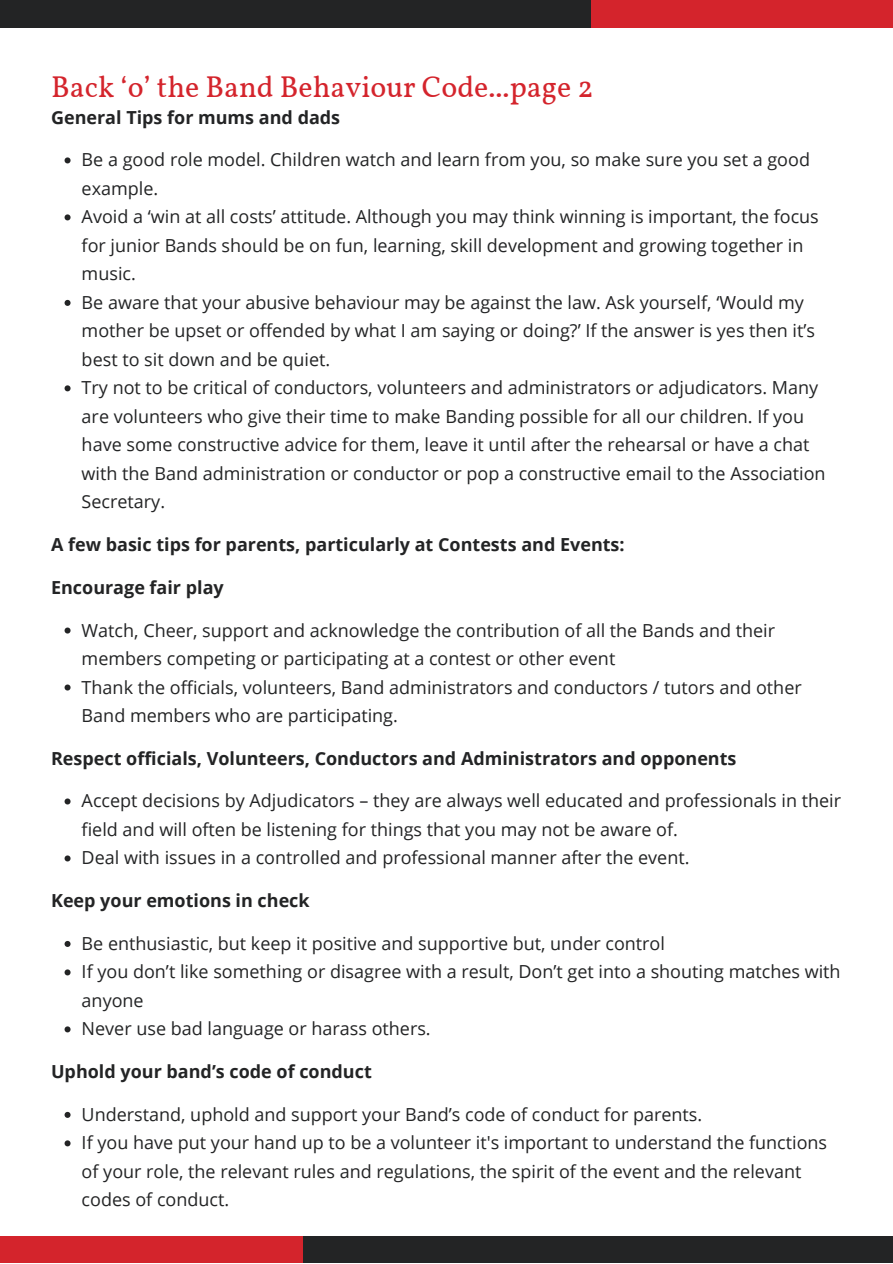
<style>
.page{position:relative;width:893px;height:1264px;background:#fff}
.page>*{position:absolute;margin:0;border:0;box-sizing:border-box;transform-origin:0 0}
.t1{font:30px "Vollkorn";color:#d4242c}
.t2{font:18px/28.5px "Open Sans";color:#232425}
.t3{font:700 18px "Open Sans";color:#232425}
</style>
<div class="page">
<div style="left:0;top:0;width:590px;height:27px;background:#232425"></div>
<div style="left:303px;top:1236px;width:589px;height:26px;background:#232425"></div>
<div style="left:590px;top:0;width:302px;height:28px;background:#d4242c"></div>
<div style="left:0;top:1235px;width:302px;height:27px;background:#d4242c"></div>
<svg style="left:65px;top:157px;width:6px;height:6px"></svg>
<svg style="left:65px;top:214px;width:6px;height:6px"></svg>
<svg style="left:65px;top:300px;width:6px;height:6px"></svg>
<svg style="left:65px;top:385px;width:6px;height:6px"></svg>
<svg style="left:65px;top:627px;width:6px;height:6px"></svg>
<svg style="left:65px;top:684px;width:6px;height:6px"></svg>
<svg style="left:65px;top:798px;width:6px;height:6px"></svg>
<svg style="left:65px;top:855px;width:6px;height:6px"></svg>
<svg style="left:65px;top:941px;width:6px;height:5px"></svg>
<svg style="left:65px;top:969px;width:6px;height:6px"></svg>
<svg style="left:65px;top:1026px;width:6px;height:6px"></svg>
<svg style="left:65px;top:1111px;width:6px;height:6px"></svg>
<svg style="left:65px;top:1140px;width:6px;height:6px"></svg>
<p class="t1" style="left:51px;top:68px;width:544px">Back ‘o’ the Band Behaviour Code...page 2</p>
<p class="t3" style="left:51px;top:104px;width:290px">General Tips for mums and dads</p>
<p class="t2" style="left:82px;top:145px;width:729px">Be a good role model. Children watch and learn from you, so make sure you set a good example.</p>
<p class="t2" style="left:82px;top:202px;width:738px">Avoid a ‘win at all costs’ attitude. Although you may think winning is important, the focus for junior Bands should be on fun, learning, skill development and growing together in music.</p>
<p class="t2" style="left:82px;top:288px;width:734px">Be aware that your abusive behaviour may be against the law. Ask yourself, ‘Would my mother be upset or offended by what I am saying or doing?’ If the answer is yes then it’s best to sit down and be quiet.</p>
<p class="t2" style="left:82px;top:373px;width:745px">Try not to be critical of conductors, volunteers and administrators or adjudicators. Many are volunteers who give their time to make Banding possible for all our children. If you have some constructive advice for them, leave it until after the rehearsal or have a chat with the Band administration or conductor or pop a constructive email to the Association Secretary.</p>
<p class="t3" style="left:51px;top:532px;width:575px">A few basic tips for parents, particularly at Contests and Events:</p>
<p class="t3" style="left:51px;top:574px;width:174px">Encourage fair play</p>
<p class="t2" style="left:82px;top:615px;width:695px">Watch, Cheer, support and acknowledge the contribution of all the Bands and their members competing or participating at a contest or other event</p>
<p class="t2" style="left:82px;top:672px;width:721px">Thank the officials, volunteers, Band administrators and conductors / tutors and other<br>Band members who are participating.</p>
<p class="t3" style="left:51px;top:745px;width:687px">Respect officials, Volunteers, Conductors and Administrators and opponents</p>
<p class="t2" style="left:82px;top:786px;width:761px">Accept decisions by Adjudicators – they are always well educated and professionals in their field and will often be listening for things that you may not be aware of.</p>
<p class="t2" style="left:82px;top:843px;width:609px">Deal with issues in a controlled and professional manner after the event.</p>
<p class="t3" style="left:51px;top:888px;width:260px">Keep your emotions in check</p>
<p class="t2" style="left:82px;top:928px;width:585px">Be enthusiastic, but keep it positive and supportive but, under control</p>
<p class="t2" style="left:82px;top:957px;width:760px">If you don’t like something or disagree with a result, Don’t get into a shouting matches with anyone</p>
<p class="t2" style="left:82px;top:1014px;width:350px">Never use bad language or harass others.</p>
<p class="t3" style="left:51px;top:1058px;width:322px">Uphold your band’s code of conduct</p>
<p class="t2" style="left:82px;top:1099px;width:622px">Understand, uphold and support your Band’s code of conduct for parents.</p>
<p class="t2" style="left:82px;top:1128px;width:747px">If you have put your hand up to be a volunteer it's important to understand the functions of your role, the relevant rules and regulations, the spirit of the event and the relevant codes of conduct.</p>
</div>
